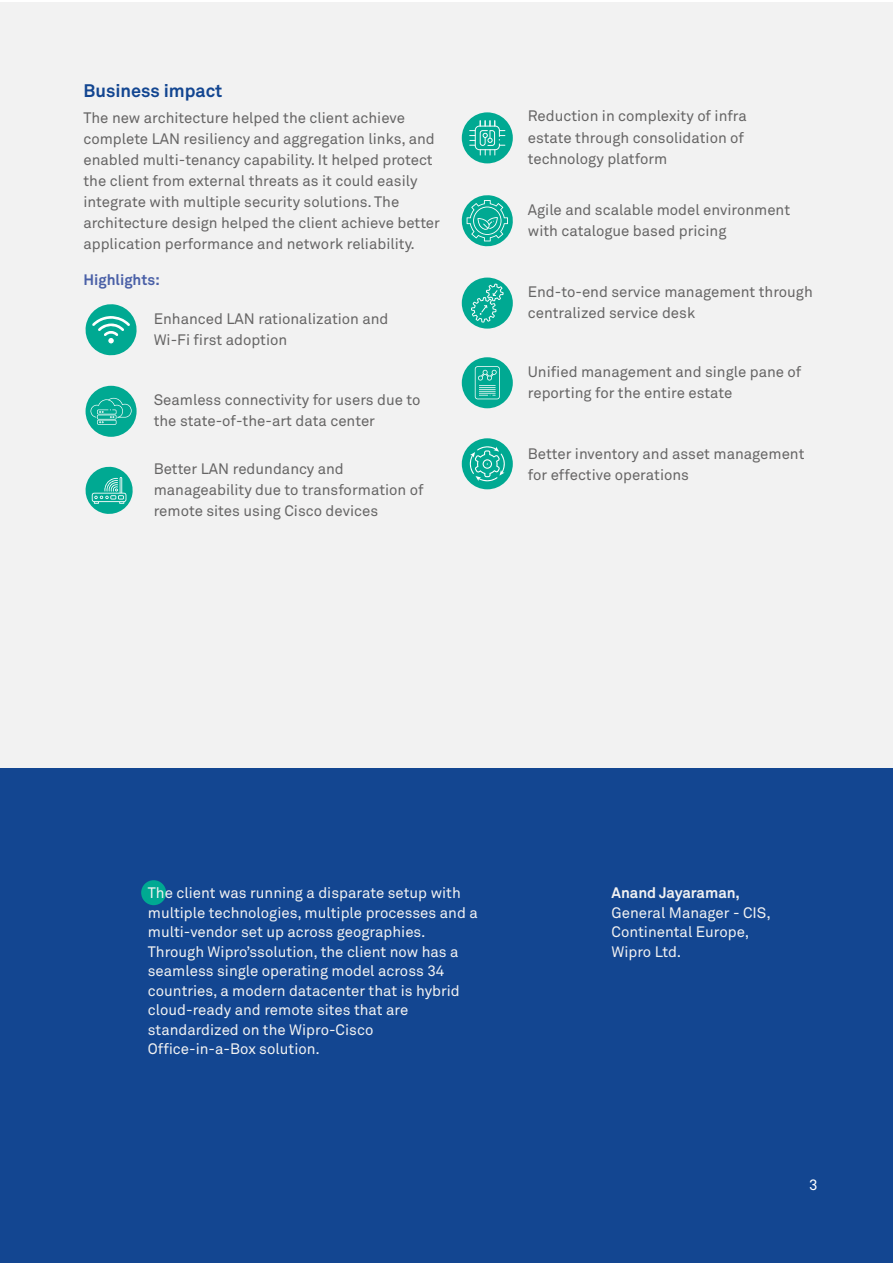
<style>
.page{position:relative;width:893px;height:1263px;background:#fff}
.page>*{position:absolute;margin:0;border:0;box-sizing:border-box;transform-origin:0 0}
.t1{font:700 18px "Wipro Akkurat";color:#134691}
.t2{font:15px/21px "Wipro Akkurat";color:#666565}
.t3{font:15px/19.5px "Wipro Akkurat";color:#f2f2f2}
.t4{font:700 15px "Wipro Akkurat";color:#f2f2f2}
.t5{font:700 15px "Wipro Akkurat";color:#4a60a7}
.t6{font:15px "Wipro Akkurat";color:#fff}
</style>
<div class="page">
<div style="left:0;top:2px;width:893px;height:1261px;background:#f2f2f2"></div>
<div style="left:0;top:768px;width:893px;height:495px;background:#134691"></div>
<div style="left:141px;top:880px;width:25px;height:25px;background:#00a992;border-radius:50%"></div>
<svg style="left:85px;top:304px;width:52px;height:52px"></svg>
<div style="left:108px;top:337px;width:7px;height:7px;background:#fff;border-radius:50%"></div>
<div style="left:107px;top:337px;width:8px;height:8px;border:1px solid #01aa93;border-radius:50%"></div>
<div style="left:86px;top:386px;width:51px;height:51px;background:#00a992;border-radius:50%"></div>
<svg style="left:90px;top:398px;width:42px;height:27px"></svg>
<div style="left:462px;top:278px;width:51px;height:51px;background:#00a992;border-radius:50%"></div>
<svg style="left:471px;top:284px;width:33px;height:39px"></svg>
<svg style="left:85px;top:466px;width:48px;height:48px"></svg>
<div style="left:462px;top:112px;width:51px;height:51px;background:#00a992;border-radius:50%"></div>
<svg style="left:469px;top:120px;width:36px;height:35px"></svg>
<svg style="left:461px;top:195px;width:52px;height:52px"></svg>
<div style="left:462px;top:357px;width:51px;height:51px;background:#00a992;border-radius:50%"></div>
<svg style="left:475px;top:366px;width:25px;height:33px"></svg>
<div style="left:462px;top:438px;width:51px;height:51px;background:#00a992;border-radius:50%"></div>
<svg style="left:470px;top:446px;width:35px;height:35px"></svg>
<p class="t1" style="left:83px;top:80px;width:140px">Business impact</p>
<p class="t2" style="left:83px;top:108px;width:358px">The new architecture helped the client achieve complete LAN resiliency and aggregation links, and enabled multi-tenancy capability. It helped protect the client from external threats as it could easily integrate with multiple security solutions. The architecture design helped the client achieve better application performance and network reliability.</p>
<p class="t5" style="left:83px;top:270px;width:78px">Highlights:</p>
<p class="t2" style="left:154px;top:308px;width:236px">Enhanced LAN rationalization and<br>Wi-Fi first adoption</p>
<p class="t2" style="left:154px;top:390px;width:268px">Seamless connectivity for users due to the state-of-the-art data center</p>
<p class="t2" style="left:154px;top:458px;width:271px">Better LAN redundancy and manageability due to transformation of remote sites using Cisco devices</p>
<p class="t2" style="left:528px;top:106px;width:221px">Reduction in complexity of infra estate through consolidation of technology platform</p>
<p class="t2" style="left:528px;top:199px;width:264px">Agile and scalable model environment with catalogue based pricing</p>
<p class="t2" style="left:528px;top:281px;width:287px">End-to-end service management through centralized service desk</p>
<p class="t2" style="left:528px;top:361px;width:275px">Unified management and single pane of reporting for the entire estate</p>
<p class="t2" style="left:528px;top:443px;width:278px">Better inventory and asset management for effective operations</p>
<p class="t3" style="left:148px;top:883px;width:331px">The client was running a disparate setup with multiple technologies, multiple processes and a multi-vendor set up across geographies.<br>Through Wipro’ssolution, the client now has a seamless single operating model across 34 countries, a modern datacenter that is hybrid cloud-ready and remote sites that are standardized on the Wipro-Cisco Office-in-a-Box solution.</p>
<p class="t4" style="left:611px;top:883px;width:130px">Anand Jayaraman,</p>
<p class="t3" style="left:611px;top:903px;width:161px">General Manager - CIS,<br>Continental Europe,<br>Wipro Ltd.</p>
<p class="t6" style="left:809px;top:1176px;width:10px">3</p>
</div>
